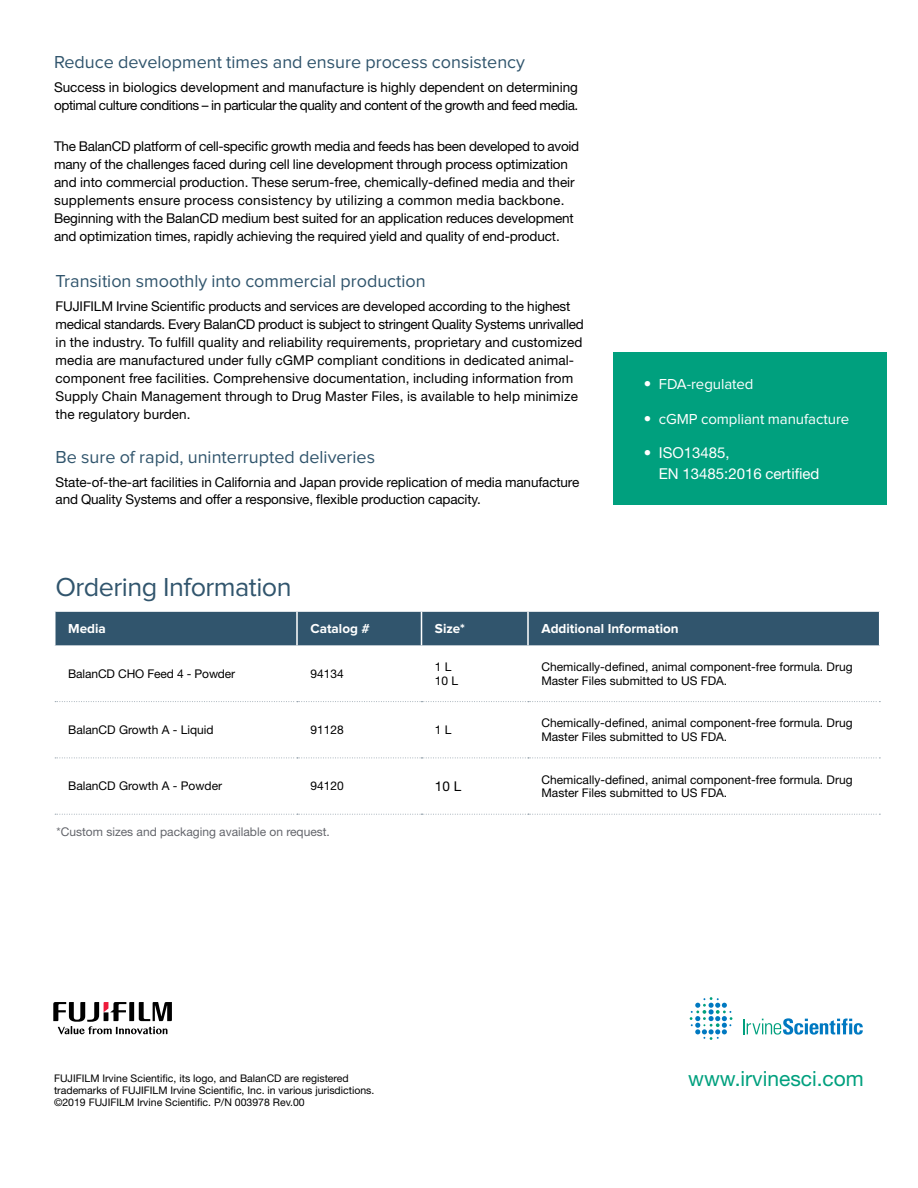
<style>
.page{position:relative;width:918px;height:1188px;background:#fff}
.page>*{position:absolute;margin:0;border:0;box-sizing:border-box;transform-origin:0 0}
.t1{font:27px "Proxima Nova";letter-spacing:-.02em;color:#31556d}
.t2{font:21px "Helvetica Neue LT Std";color:#00a07e}
.t3{font:18px "Proxima Nova";color:#31556d}
.t4{font:15px "Proxima Nova";letter-spacing:-.005em;color:#fff}
.t5{font:15px/21px "Helvetica Neue LT Std";color:#fff}
.t6{font:13.5px/18px "Helvetica Neue LT Pro";letter-spacing:-.01em;color:#000}
.t7{font:13.5px/18px "Helvetica Neue LT Pro";letter-spacing:.01em;color:#000}
.t8{font:13.5px/18px "Helvetica Neue LT Pro";letter-spacing:-.03em;color:#000}
.t9{font:700 13.5px "Proxima Nova";color:#fff}
.t10{font:13.5px "Helvetica Neue LT Std";color:#000}
.t11{font:12px/13.5px "Helvetica Neue LT Std";color:#000}
.t12{font:12px "Helvetica Neue LT Pro";color:#63656b}
.t13{font:10.5px/12px "Helvetica Neue LT Std";color:#000}
.s1{font-family:"Helvetica Neue LT Std"}
</style>
<div class="page">
<svg style="left:53px;top:1002px;width:119px;height:32px"></svg>
<svg style="left:743px;top:1018px;width:120px;height:17px"></svg>
<svg style="left:690px;top:997px;width:42px;height:43px"></svg>
<div style="left:56px;top:612px;width:823px;height:33px;background:#31556d"></div>
<hr style="left:296px;top:612px;width:2px;height:33px;background:#fff">
<hr style="left:421px;top:612px;width:1px;height:33px;background:#fff">
<hr style="left:527px;top:612px;width:2px;height:33px;background:#fff">
<svg style="left:55px;top:701px;width:825px;height:1px"></svg>
<svg style="left:55px;top:758px;width:825px;height:1px"></svg>
<svg style="left:55px;top:814px;width:825px;height:1px"></svg>
<div style="left:614px;top:352px;width:273px;height:152px;background:#00a07e"></div>
<h3 class="t3" style="left:54px;top:52px;width:473px">Reduce development times and ensure process consistency</h3>
<p class="t8" style="left:54px;top:78px;width:526px">Success in biologics development and manufacture is highly dependent on determining optimal culture conditions – in particular the quality and content of the growth and feed media.</p>
<p class="t6" style="left:54px;top:137px;width:527px">The BalanCD platform of cell-specific growth media and feeds has been developed to avoid many of the challenges faced during cell line development through process optimization and into commercial production. These serum-free, chemically-defined media and their supplements ensure process consistency by utilizing a common media backbone.<br>Beginning with the BalanCD medium best suited for an application reduces development and optimization times, rapidly achieving the required yield and quality of end-product.</p>
<h3 class="t3" style="left:55px;top:271px;width:372px">Transition smoothly into commercial production</h3>
<p class="t7" style="left:56px;top:297px;width:530px">FUJIFILM Irvine Scientific products and services are developed according to the highest medical standards. Every BalanCD product is subject to stringent Quality Systems unrivalled in the industry. To fulfill quality and reliability requirements, proprietary and customized media are manufactured under fully cGMP compliant conditions in dedicated animal&shy;component free facilities. Comprehensive documentation, including information from Supply Chain Management through to Drug Master Files, is available to help minimize the regulatory burden.</p>
<h3 class="t3" style="left:55px;top:447px;width:321px">Be sure of rapid, uninterrupted deliveries</h3>
<p class="t6" style="left:56px;top:472px;width:525px">State-of-the-art facilities in California and Japan provide replication of media manufacture and Quality Systems and offer a responsive, flexible production capacity.</p>
<h1 class="t1" style="left:55px;top:572px;width:238px">Ordering Information</h1>
<p class="t4" style="left:644px;top:376px;width:111px"><span class="s1">•</span> FDA-regulated</p>
<p class="t4" style="left:644px;top:411px;width:207px"><span class="s1">•</span> cGMP compliant manufacture</p>
<p class="t5" style="left:659px;top:442px;width:162px;text-indent:-15px">• ISO13485,<br>EN 13485:2016 certified</p>
<p class="t9" style="left:68px;top:621px;width:39px">Media</p>
<p class="t9" style="left:310px;top:621px;width:61px">Catalog #</p>
<p class="t9" style="left:435px;top:621px;width:31px">Size*</p>
<p class="t9" style="left:541px;top:621px;width:139px">Additional Information</p>
<p class="t11" style="left:68px;top:667px;width:169px">BalanCD CHO Feed 4 - Powder</p>
<p class="t11" style="left:310px;top:667px;width:35px">94134</p>
<p class="t11" style="left:435px;top:659px;width:25px;line-height:14.4px">1 L<br>10 L</p>
<p class="t11" style="left:541px;top:660px;width:313px">Chemically-defined, animal component-free formula. Drug<br>Master Files submitted to US FDA.</p>
<p class="t11" style="left:68px;top:723px;width:147px">BalanCD Growth A - Liquid</p>
<p class="t11" style="left:310px;top:723px;width:35px">91128</p>
<p class="t11" style="left:435px;top:723px;width:18px">1 L</p>
<p class="t11" style="left:541px;top:716px;width:313px">Chemically-defined, animal component-free formula. Drug<br>Master Files submitted to US FDA.</p>
<p class="t11" style="left:68px;top:779px;width:155px">BalanCD Growth A - Powder</p>
<p class="t11" style="left:310px;top:779px;width:35px">94120</p>
<p class="t10" style="left:435px;top:778px;width:28px">10 L</p>
<p class="t11" style="left:541px;top:772px;width:313px">Chemically-defined, animal component-free formula. Drug<br>Master Files submitted to US FDA.</p>
<p class="t12" style="left:57px;top:824px;width:275px">*Custom sizes and packaging available on request.</p>
<p class="t13" style="left:54px;top:1072px;width:322px">FUJIFILM Irvine Scientific, its logo, and BalanCD are registered trademarks of FUJIFILM Irvine Scientific, Inc. in various jurisdictions. ©2019 FUJIFILM Irvine Scientific. P/N 003978 Rev.00</p>
<h2 class="t2" style="left:688px;top:1066px;width:177px">www.irvinesci.com</h2>
</div>
